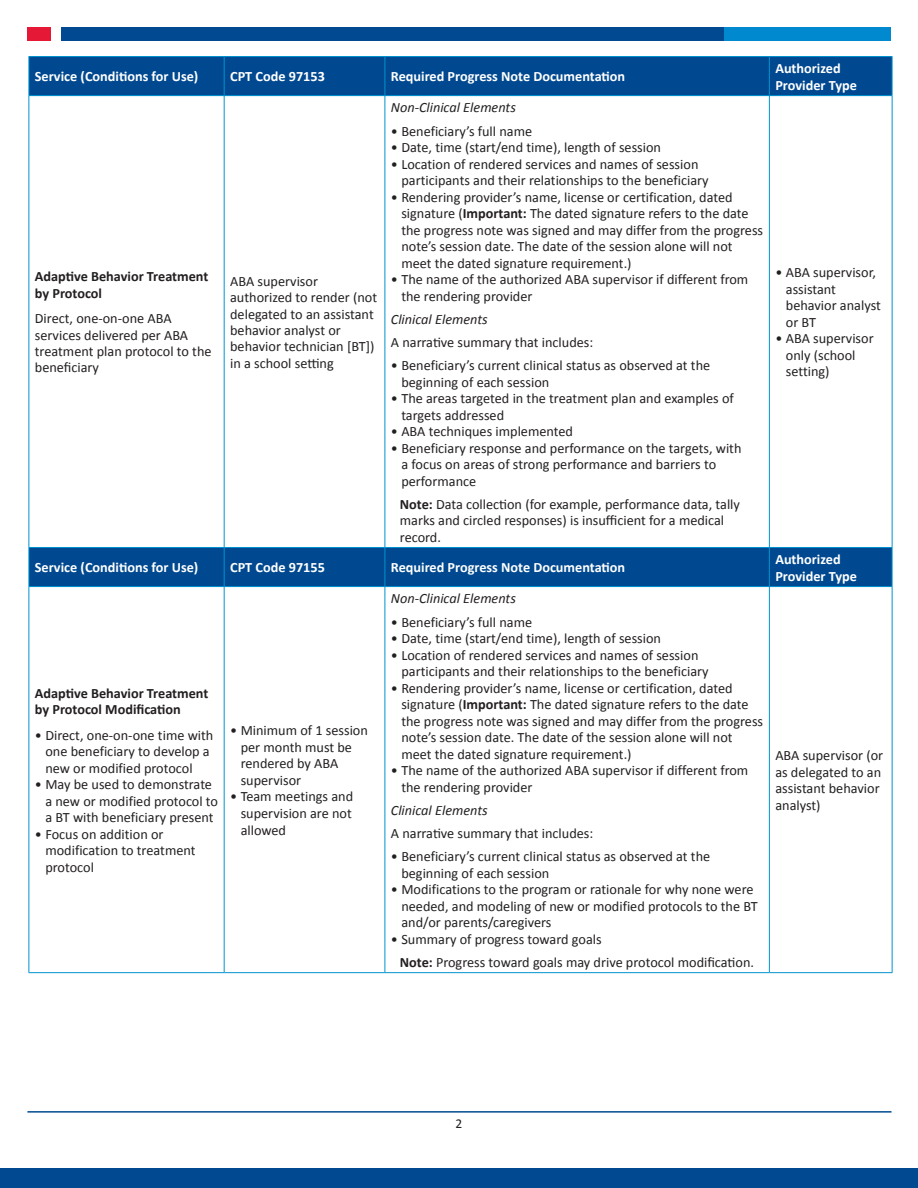
<style>
.page{position:relative;width:918px;height:1188px;background:#fff}
.page>*{position:absolute;margin:0;border:0;box-sizing:border-box;transform-origin:0 0}
.t1{font:14.25px/16.5px "Calibri";color:#231f20}
.t2{font:700 14.25px/16.4px "Calibri";color:#fff}
.t3{font:700 14.25px/16.4px "Calibri";color:#231f20}
.t4{font:italic 14.25px "Calibri";color:#231f20}
.t5{font:13.5px "Calibri";color:#231f20}
.s1{font-weight:700}
</style>
<div class="page">
<div style="left:61px;top:27px;width:664px;height:14px;background:#014990"></div>
<div style="left:725px;top:27px;width:166px;height:14px;background:#0089cf"></div>
<div style="left:27px;top:27px;width:23px;height:14px;background:#e51836"></div>
<div style="left:29px;top:57px;width:195px;height:39px;background:#004990"></div>
<div style="left:224px;top:57px;width:161px;height:39px;background:#004990"></div>
<div style="left:385px;top:57px;width:384px;height:39px;background:#004990"></div>
<div style="left:769px;top:57px;width:123px;height:39px;background:#004990"></div>
<div style="left:29px;top:547px;width:195px;height:40px;background:#004990"></div>
<div style="left:224px;top:547px;width:161px;height:40px;background:#004990"></div>
<div style="left:385px;top:547px;width:384px;height:40px;background:#004990"></div>
<div style="left:769px;top:547px;width:123px;height:40px;background:#004990"></div>
<hr style="left:28px;top:56px;width:196px;height:1px;background:#0093d0">
<hr style="left:28px;top:57px;width:1px;height:38px;background:#0093d0">
<hr style="left:224px;top:56px;width:161px;height:1px;background:#0093d0">
<hr style="left:224px;top:57px;width:1px;height:38px;background:#0093d0">
<hr style="left:385px;top:56px;width:384px;height:1px;background:#0093d0">
<hr style="left:385px;top:57px;width:1px;height:38px;background:#0093d0">
<hr style="left:769px;top:56px;width:123px;height:1px;background:#0093d0">
<hr style="left:769px;top:57px;width:1px;height:38px;background:#0093d0">
<hr style="left:892px;top:57px;width:1px;height:38px;background:#0093d0">
<hr style="left:28px;top:95px;width:196px;height:1px;background:#0093d0">
<hr style="left:28px;top:96px;width:1px;height:451px;background:#0093d0">
<hr style="left:224px;top:95px;width:161px;height:1px;background:#0093d0">
<hr style="left:224px;top:96px;width:1px;height:451px;background:#0093d0">
<hr style="left:385px;top:95px;width:384px;height:1px;background:#0093d0">
<hr style="left:385px;top:96px;width:1px;height:451px;background:#0093d0">
<hr style="left:769px;top:95px;width:123px;height:1px;background:#0093d0">
<hr style="left:769px;top:96px;width:1px;height:451px;background:#0093d0">
<hr style="left:892px;top:96px;width:1px;height:451px;background:#0093d0">
<hr style="left:28px;top:547px;width:196px;height:1px;background:#0093d0">
<hr style="left:28px;top:548px;width:1px;height:38px;background:#0093d0">
<hr style="left:224px;top:547px;width:161px;height:1px;background:#0093d0">
<hr style="left:224px;top:548px;width:1px;height:38px;background:#0093d0">
<hr style="left:385px;top:547px;width:384px;height:1px;background:#0093d0">
<hr style="left:385px;top:548px;width:1px;height:38px;background:#0093d0">
<hr style="left:769px;top:547px;width:123px;height:1px;background:#0093d0">
<hr style="left:769px;top:548px;width:1px;height:38px;background:#0093d0">
<hr style="left:892px;top:548px;width:1px;height:38px;background:#0093d0">
<hr style="left:28px;top:586px;width:196px;height:1px;background:#0093d0">
<hr style="left:28px;top:587px;width:1px;height:385px;background:#0093d0">
<hr style="left:224px;top:586px;width:161px;height:1px;background:#0093d0">
<hr style="left:224px;top:587px;width:1px;height:385px;background:#0093d0">
<hr style="left:385px;top:586px;width:384px;height:1px;background:#0093d0">
<hr style="left:385px;top:587px;width:1px;height:385px;background:#0093d0">
<hr style="left:769px;top:586px;width:123px;height:1px;background:#0093d0">
<hr style="left:769px;top:587px;width:1px;height:385px;background:#0093d0">
<hr style="left:892px;top:587px;width:1px;height:385px;background:#0093d0">
<hr style="left:28px;top:972px;width:196px;height:1px;background:#0093d0">
<hr style="left:224px;top:972px;width:161px;height:1px;background:#0093d0">
<hr style="left:385px;top:972px;width:384px;height:1px;background:#0093d0">
<hr style="left:769px;top:972px;width:123px;height:1px;background:#0093d0">
<div style="left:0;top:1169px;width:918px;height:19px;background:#014990"></div>
<hr style="left:27px;top:1111px;width:865px;height:2px;background:#004990">
<p class="t2" style="left:35px;top:68px;width:165px">Service (Conditions for Use)</p>
<p class="t2" style="left:230px;top:68px;width:96px">CPT Code 97153</p>
<p class="t2" style="left:391px;top:68px;width:236px">Required Progress Note Documentation</p>
<p class="t2" style="left:775px;top:60px;width:83px">Authorized<br>Provider Type</p>
<p class="t3" style="left:35px;top:268px;width:175px">Adaptive Behavior Treatment by Protocol</p>
<p class="t1" style="left:35px;top:310px;width:178px">Direct, one-on-one ABA services delivered per ABA treatment plan protocol to the beneficiary</p>
<p class="t1" style="left:230px;top:273px;width:149px">ABA supervisor authorized to render (not delegated to an assistant behavior analyst or behavior technician [BT]) in a school setting</p>
<p class="t4" style="left:391px;top:98px;width:127px">Non-Clinical Elements</p>
<p class="t1" style="left:391px;top:122px;width:143px">• Beneficiary’s full name</p>
<p class="t1" style="left:391px;top:139px;width:272px">• Date, time (start/end time), length of session</p>
<p class="t1" style="left:401px;top:155px;width:309px;text-indent:-11px">• Location of rendered services and names of session participants and their relationships to the beneficiary</p>
<p class="t1" style="left:401px;top:188px;width:363px;text-indent:-11px">• Rendering provider’s name, license or certification, dated signature (<span class="s1">Important:</span> The dated signature refers to the date the progress note was signed and may differ from the progress note’s session date. The date of the session alone will not meet the dated signature requirement.)</p>
<p class="t1" style="left:401px;top:271px;width:348px;text-indent:-11px">• The name of the authorized ABA supervisor if different from the rendering provider</p>
<p class="t4" style="left:391px;top:309px;width:98px">Clinical Elements</p>
<p class="t1" style="left:391px;top:333px;width:204px">A narrative summary that includes:</p>
<p class="t1" style="left:401px;top:357px;width:310px;text-indent:-11px">• Beneficiary’s current clinical status as observed at the beginning of each session</p>
<p class="t1" style="left:401px;top:390px;width:334px;text-indent:-11px">• The areas targeted in the treatment plan and examples of targets addressed</p>
<p class="t1" style="left:391px;top:423px;width:184px">• ABA techniques implemented</p>
<p class="t1" style="left:401px;top:439px;width:342px;text-indent:-11px">• Beneficiary response and performance on the targets, with a focus on areas of strong performance and barriers to performance</p>
<p class="t1" style="left:400px;top:495px;width:342px"><span class="s1">Note:</span> Data collection (for example, performance data, tally marks and circled responses) is insufficient for a medical record.</p>
<p class="t1" style="left:786px;top:264px;width:96px;text-indent:-11px">• ABA supervisor, assistant behavior analyst or BT</p>
<p class="t1" style="left:786px;top:330px;width:89px;text-indent:-11px">• ABA supervisor only (school setting)</p>
<p class="t2" style="left:35px;top:559px;width:165px">Service (Conditions for Use)</p>
<p class="t2" style="left:230px;top:559px;width:96px">CPT Code 97155</p>
<p class="t2" style="left:391px;top:559px;width:236px">Required Progress Note Documentation</p>
<p class="t2" style="left:775px;top:551px;width:83px">Authorized<br>Provider Type</p>
<p class="t3" style="left:35px;top:685px;width:175px">Adaptive Behavior Treatment by Protocol Modification</p>
<p class="t1" style="left:45px;top:727px;width:170px;text-indent:-11px">• Direct, one-on-one time with one beneficiary to develop a new or modified protocol</p>
<p class="t1" style="left:45px;top:776px;width:174px;text-indent:-11px">• May be used to demonstrate a new or modified protocol to a BT with beneficiary present</p>
<p class="t1" style="left:45px;top:826px;width:152px;text-indent:-11px">• Focus on addition or modification to treatment protocol</p>
<p class="t1" style="left:241px;top:722px;width:129px;text-indent:-11px">• Minimum of 1 session per month must be rendered by ABA supervisor</p>
<p class="t1" style="left:241px;top:788px;width:114px;text-align:justify;text-indent:-11px">• Team meetings and supervision are not allowed</p>
<p class="t4" style="left:391px;top:589px;width:127px">Non-Clinical Elements</p>
<p class="t1" style="left:391px;top:613px;width:143px">• Beneficiary’s full name</p>
<p class="t1" style="left:391px;top:630px;width:272px">• Date, time (start/end time), length of session</p>
<p class="t1" style="left:401px;top:646px;width:309px;text-indent:-11px">• Location of rendered services and names of session participants and their relationships to the beneficiary</p>
<p class="t1" style="left:401px;top:679px;width:363px;text-indent:-11px">• Rendering provider’s name, license or certification, dated signature (<span class="s1">Important:</span> The dated signature refers to the date the progress note was signed and may differ from the progress note’s session date. The date of the session alone will not meet the dated signature requirement.)</p>
<p class="t1" style="left:401px;top:762px;width:348px;text-indent:-11px">• The name of the authorized ABA supervisor if different from the rendering provider</p>
<p class="t4" style="left:391px;top:800px;width:98px">Clinical Elements</p>
<p class="t1" style="left:391px;top:824px;width:204px">A narrative summary that includes:</p>
<p class="t1" style="left:401px;top:848px;width:310px;text-indent:-11px">• Beneficiary’s current clinical status as observed at the beginning of each session</p>
<p class="t1" style="left:401px;top:881px;width:358px;text-indent:-11px">• Modifications to the program or rationale for why none were needed, and modeling of new or modified protocols to the BT and/or parents/caregivers</p>
<p class="t1" style="left:400px;top:927px;width:356px;line-height:23.1px;text-indent:-9px">• Summary of progress toward goals<br><span class="s1">Note:</span> Progress toward goals may drive protocol modification.</p>
<p class="t1" style="left:775px;top:747px;width:109px">ABA supervisor (or as delegated to an assistant behavior analyst)</p>
<p class="t5" style="left:456px;top:1114px;width:8px">2</p>
</div>
